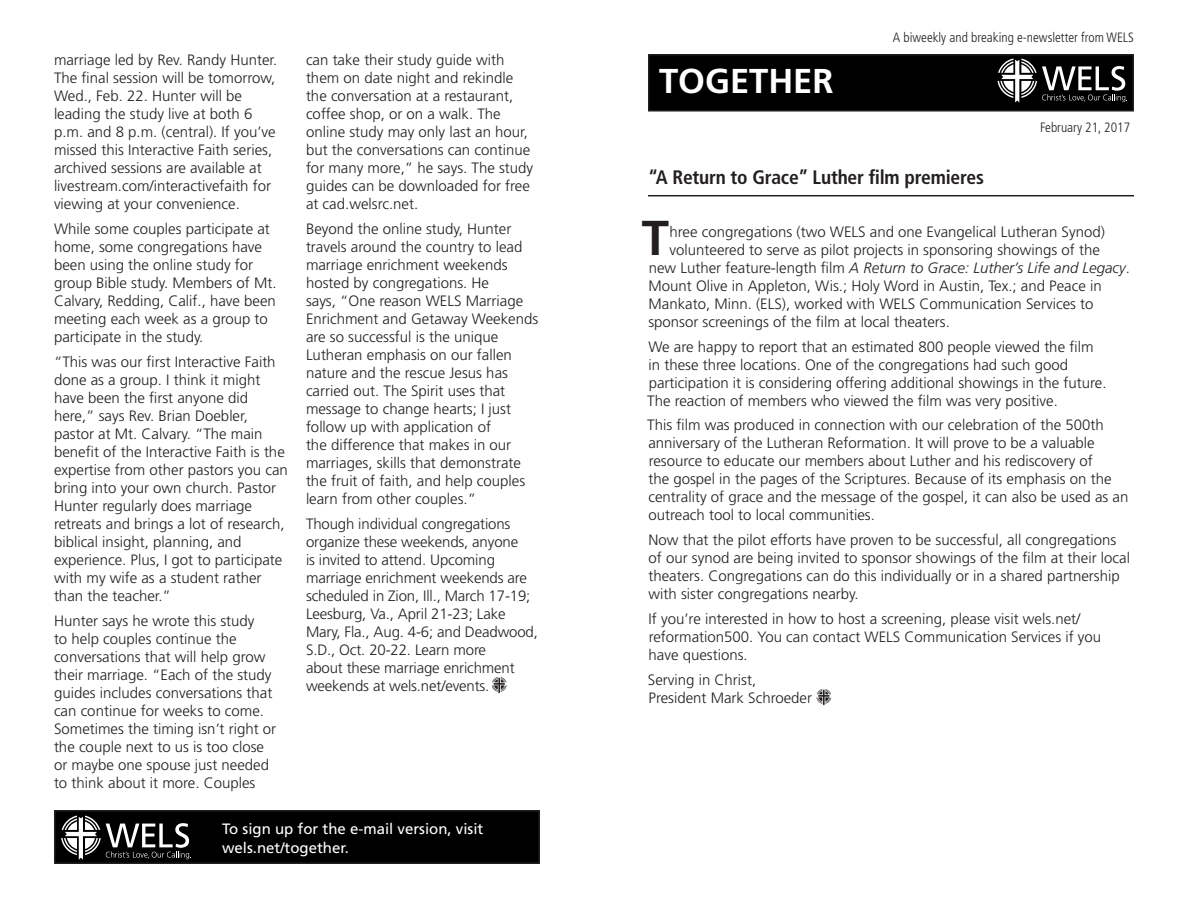
<style>
.page{position:relative;width:1188px;height:918px;background:#fff}
.page>*{position:absolute;margin:0;border:0;box-sizing:border-box;transform-origin:0 0}
.Together_text{font:700 48.9px "Frutiger LT Std";color:#231f20}
.t1{font:700 34.5px "Frutiger LT Std";color:#fff}
.Together_Head{font:700 condensed 19.5px "Frutiger LT Std";letter-spacing:-.01em;color:#231f20}
.Together_text-2{font:300 15px/18px "Frutiger LT Std";color:#231f20}
.Together_text-3{font:italic 300 15px "Frutiger LT Std";color:#231f20}
.t2{font:15px/18.8px "Frutiger LT Std";color:#fff}
.t3{font:300 condensed 13.5px "Frutiger LT Std";color:#231f20}
.s1{font-style:normal}
</style>
<div class="page">
<div style="left:649px;top:55px;width:484px;height:56px;background:#000"></div>
<div style="left:648px;top:54px;width:486px;height:58px;border:2px solid #231f20"></div>
<svg style="left:998px;top:59px;width:129px;height:44px"></svg>
<hr style="left:648px;top:195px;width:486px;height:1px;background:#231f20">
<div style="left:55px;top:811px;width:484px;height:52px;background:#000"></div>
<div style="left:54px;top:810px;width:486px;height:54px;border:2px solid #231f20"></div>
<svg style="left:61px;top:816px;width:130px;height:44px"></svg>
<svg style="left:816px;top:689px;width:15px;height:16px"></svg>
<svg style="left:492px;top:677px;width:15px;height:16px"></svg>
<p class="Together_text-2" style="left:54px;top:51px;width:225px">marriage led by Rev. Randy Hunter.<br>The final session will be tomorrow, Wed., Feb. 22. Hunter will be leading the study live at both 6 p.m. and 8 p.m. (central). If you’ve missed this Interactive Faith series, archived sessions are available at livestream.com/interactivefaith for viewing at your convenience.</p>
<p class="Together_text-2" style="left:54px;top:220px;width:224px">While some couples participate at home, some congregations have been using the online study for group Bible study. Members of Mt.<br>Calvary, Redding, Calif., have been meeting each week as a group to participate in the study.</p>
<p class="Together_text-2" style="left:54px;top:353px;width:235px">“This was our first Interactive Faith done as a group. I think it might have been the first anyone did here,” says Rev. Brian Doebler, pastor at Mt. Calvary. “The main benefit of the Interactive Faith is the expertise from other pastors you can bring into your own church. Pastor Hunter regularly does marriage retreats and brings a lot of research, biblical insight, planning, and experience. Plus, I got to participate with my wife as a student rather than the teacher.”</p>
<p class="Together_text-2" style="left:54px;top:612px;width:224px">Hunter says he wrote this study<br>to help couples continue the conversations that will help grow their marriage. “Each of the study guides includes conversations that can continue for weeks to come.<br>Sometimes the timing isn’t right or the couple next to us is too close or maybe one spouse just needed to think about it more. Couples</p>
<p class="Together_text-2" style="left:306px;top:51px;width:229px">can take their study guide with them on date night and rekindle the conversation at a restaurant, coffee shop, or on a walk. The online study may only last an hour, but the conversations can continue for many more,” he says. The study guides can be downloaded for free at cad.welsrc.net.</p>
<p class="Together_text-2" style="left:306px;top:220px;width:234px">Beyond the online study, Hunter travels around the country to lead marriage enrichment weekends hosted by congregations. He<br>says, “One reason WELS Marriage<br>Enrichment and Getaway Weekends are so successful is the unique<br>Lutheran emphasis on our fallen nature and the rescue Jesus has carried out. The Spirit uses that message to change hearts; I just follow up with application of<br>the difference that makes in our marriages, skills that demonstrate the fruit of faith, and help couples learn from other couples.”</p>
<p class="Together_text-2" style="left:306px;top:515px;width:233px">Though individual congregations organize these weekends, anyone<br>is invited to attend. Upcoming marriage enrichment weekends are scheduled in Zion, Ill., March 17-19; Leesburg, Va., April 21-23; Lake Mary, Fla., Aug. 4-6; and Deadwood, S.D., Oct. 20-22. Learn more<br>about these marriage enrichment weekends at wels.net/events.</p>
<p class="t2" style="left:222px;top:819px;width:263px">To sign up for the e-mail version, visit wels.net/together.</p>
<p class="t1" style="left:659px;top:61px;width:176px">TOGETHER</p>
<p class="t3" style="left:893px;top:29px;width:243px">A biweekly and breaking e-newsletter from WELS</p>
<p class="t3" style="left:1040px;top:119px;width:91px">February 21, 2017</p>
<p class="Together_Head" style="left:648px;top:166px;width:338px">“A Return to Grace” Luther film premieres</p>
<p class="Together_text" style="left:642px;top:209px;width:29px">T</p>
<p class="Together_text-2" style="left:670px;top:223px;width:437px">hree congregations (two WELS and one Evangelical Lutheran Synod)</p>
<p class="Together_text-2" style="left:670px;top:241px;width:432px">volunteered to serve as pilot projects in sponsoring showings of the</p>
<p class="Together_text-3" style="left:649px;top:259px;width:483px"><span class="s1">new Luther feature-length film</span> A Return to Grace: Luther’s Life and Legacy<span class="s1">.</span></p>
<p class="Together_text-2" style="left:649px;top:277px;width:455px">Mount Olive in Appleton, Wis.; Holy Word in Austin, Tex.; and Peace in</p>
<p class="Together_text-2" style="left:649px;top:295px;width:447px">Mankato, Minn. (ELS), worked with WELS Communication Services to</p>
<p class="Together_text-2" style="left:648px;top:313px;width:303px">sponsor screenings of the film at local theaters.</p>
<p class="Together_text-2" style="left:647px;top:338px;width:461px">We are happy to report that an estimated 800 people viewed the film in these three locations. One of the congregations had such good participation it is considering offering additional showings in the future.<br>The reaction of members who viewed the film was very positive.</p>
<p class="Together_text-2" style="left:647px;top:416px;width:483px">This film was produced in connection with our celebration of the 500th anniversary of the Lutheran Reformation. It will prove to be a valuable resource to educate our members about Luther and his rediscovery of<br>the gospel in the pages of the Scriptures. Because of its emphasis on the centrality of grace and the message of the gospel, it can also be used as an outreach tool to local communities.</p>
<p class="Together_text-2" style="left:648px;top:531px;width:483px">Now that the pilot efforts have proven to be successful, all congregations of our synod are being invited to sponsor showings of the film at their local theaters. Congregations can do this individually or in a shared partnership with sister congregations nearby.</p>
<p class="Together_text-2" style="left:649px;top:610px;width:454px">If you’re interested in how to host a screening, please visit wels.net/ reformation500. You can contact WELS Communication Services if you have questions.</p>
<p class="Together_text-2" style="left:648px;top:671px;width:110px">Serving in Christ,</p>
<p class="Together_text-2" style="left:649px;top:689px;width:165px">President Mark Schroeder</p>
</div>
